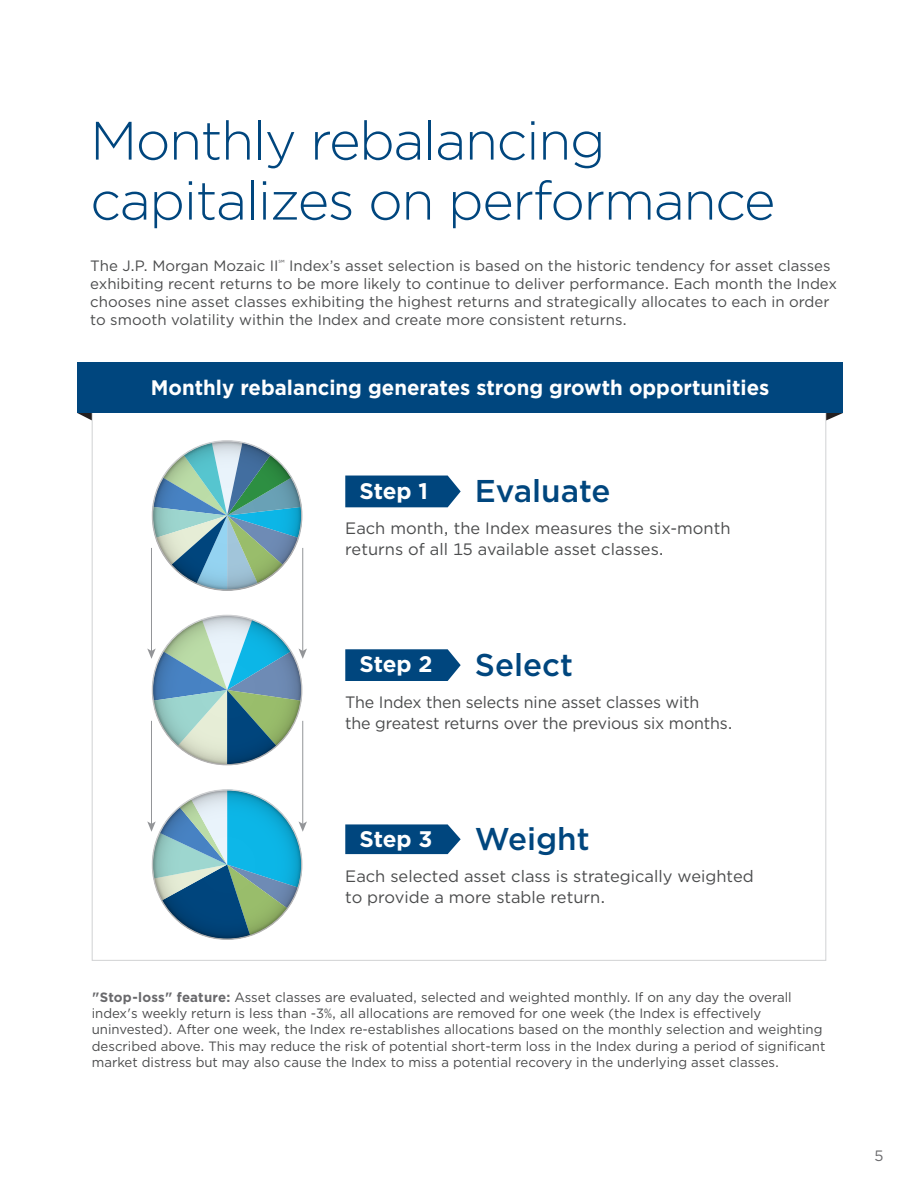
<style>
.page{position:relative;width:918px;height:1188px;background:#fff}
.page>*{position:absolute;margin:0;border:0;box-sizing:border-box;transform-origin:0 0}
.t1{font:300 54px/60px "Gotham";letter-spacing:-.025em;color:#00467e}
.t2{font:500 31.5px "Gotham";color:#00467e}
.t3{font:700 22.5px "Gotham";letter-spacing:-.005em;color:#fff}
.t4{font:700 21px "Gotham";color:#fff}
.body{font:16.5px/21px "Gotham";color:#4b4c4d}
.body-2{font:15px/18px "Gotham";color:#4b4c4d}
.t5{font:15px "Gotham";color:#69696c}
.body-3{font:13.5px/16.2px "Gotham";color:#4b4c4d}
.s1{font-weight:700;color:#69696c}
</style>
<div class="page">
<svg style="left:345px;top:476px;width:116px;height:31px;background:#0f5185"></svg>
<svg style="left:345px;top:649px;width:116px;height:32px;background:#115286"></svg>
<svg style="left:345px;top:824px;width:116px;height:30px;background:#135387"></svg>
<hr style="left:151px;top:721px;width:1px;height:103px;background:#939598">
<hr style="left:302px;top:721px;width:1px;height:103px;background:#939598">
<hr style="left:151px;top:548px;width:1px;height:104px;background:#939598">
<hr style="left:302px;top:548px;width:1px;height:104px;background:#939598">
<svg style="left:152px;top:442px;width:150px;height:148px"></svg>
<svg style="left:147px;top:615px;width:160px;height:150px"></svg>
<svg style="left:147px;top:790px;width:160px;height:150px"></svg>
<svg style="left:77px;top:413px;width:15px;height:7px"></svg>
<svg style="left:826px;top:413px;width:17px;height:7px"></svg>
<div style="left:77px;top:363px;width:766px;height:50px;background:#00467e"></div>
<h1 class="t1" style="left:90px;top:109px;width:687px">Monthly rebalancing capitalizes on performance</h1>
<p class="body-2" style="left:90px;top:257px;width:748px">The J.P. Morgan Mozaic II<sup>℠</sup> Index’s asset selection is based on the historic tendency for asset classes exhibiting recent returns to be more likely to continue to deliver performance. Each month the Index chooses nine asset classes exhibiting the highest returns and strategically allocates to each in order to smooth volatility within the Index and create more consistent returns.</p>
<p class="t4" style="left:151px;top:374px;width:620px">Monthly rebalancing generates strong growth opportunities</p>
<h3 class="t3" style="left:359px;top:476px;width:70px">Step 1</h3>
<h3 class="t2" style="left:475px;top:471px;width:137px">Evaluate</h3>
<p class="body" style="left:345px;top:517px;width:387px">Each month, the Index measures the six-month returns of all 15 available asset classes.</p>
<h3 class="t3" style="left:359px;top:650px;width:75px">Step 2</h3>
<h3 class="t2" style="left:475px;top:644px;width:100px">Select</h3>
<p class="body" style="left:345px;top:691px;width:389px">The Index then selects nine asset classes with<br>the greatest returns over the previous six months.</p>
<h3 class="t3" style="left:359px;top:824px;width:74px">Step 3</h3>
<h3 class="t2" style="left:475px;top:819px;width:116px">Weight</h3>
<p class="body" style="left:345px;top:865px;width:410px">Each selected asset class is strategically weighted to provide a more stable return.</p>
<p class="body-3" style="left:92px;top:989px;width:735px"><span class="s1">"Stop-loss" feature:</span> Asset classes are evaluated, selected and weighted monthly. If on any day the overall index's weekly return is less than -3%, all allocations are removed for one week (the Index is effectively uninvested). After one week, the Index re-establishes allocations based on the monthly selection and weighting described above. This may reduce the risk of potential short-term loss in the Index during a period of significant market distress but may also cause the Index to miss a potential recovery in the underlying asset classes.</p>
<p class="t5" style="left:875px;top:1146px;width:10px">5</p>
</div>
